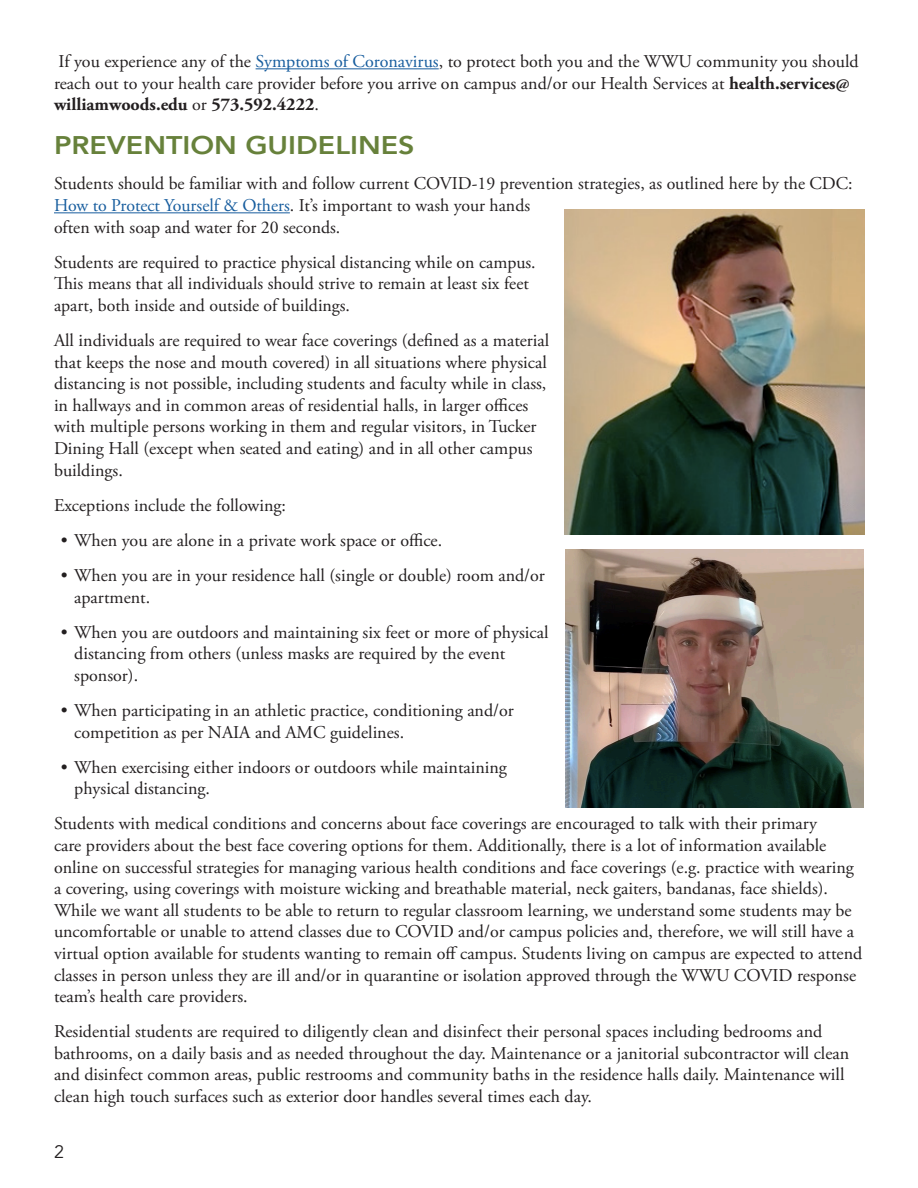
<style>
.page{position:relative;width:918px;height:1188px;background:#fff}
.page>*{position:absolute;margin:0;border:0;box-sizing:border-box;transform-origin:0 0}
.t1{font:800 25.5px "Avenir";color:#67813b;scale:1.12 1}
.t2{font:18px/21.6px "Adobe Garamond Pro";color:#231f20}
.t3{font:18px "Avenir";color:#231f20}
.s1{color:#175d9e}
.s2{font-weight:700}
</style>
<div class="page">
<hr style="left:256px;top:68px;width:183px;height:1px;background:#175d9e">
<hr style="left:54px;top:212px;width:236px;height:1px;background:#175d9e">
<img style="left:565px;top:210px;width:299px;height:325px">
<img style="left:565px;top:549px;width:299px;height:258px">
<p class="t2" style="left:54px;top:51px;width:806px">If you experience any of the <span class="s1">Symptoms of Coronavirus</span>, to protect both you and the WWU community you should reach out to your health care provider before you arrive on campus and/or our Health Services at <span class="s2">health.services@ williamwoods.edu</span> or <span class="s2">573.592.4222</span>.</p>
<p class="t1" style="left:54px;top:126px;width:324px">PREVENTION GUIDELINES</p>
<p class="t2" style="left:54px;top:174px;width:800px">Students should be familiar with and follow current COVID-19 prevention strategies, as outlined here by the CDC:<br><span class="s1">How to Protect Yourself &amp; Others</span>. It’s important to wash your hands<br>often with soap and water for 20 seconds.</p>
<p class="t2" style="left:54px;top:252px;width:483px">Students are required to practice physical distancing while on campus.<br>This means that all individuals should strive to remain at least six feet apart, both inside and outside of buildings.</p>
<p class="t2" style="left:54px;top:330px;width:497px">All individuals are required to wear face coverings (defined as a material that keeps the nose and mouth covered) in all situations where physical distancing is not possible, including students and faculty while in class, in hallways and in common areas of residential halls, in larger offices with multiple persons working in them and regular visitors, in Tucker Dining Hall (except when seated and eating) and in all other campus buildings.</p>
<p class="t2" style="left:54px;top:495px;width:234px">Exceptions include the following:</p>
<p class="t2" style="left:61px;top:530px;width:383px">• When you are alone in a private work space or office.</p>
<p class="t2" style="left:74px;top:565px;width:472px;text-indent:-14px">• When you are in your residence hall (single or double) room and/or apartment.</p>
<p class="t2" style="left:74px;top:622px;width:476px;text-indent:-14px">• When you are outdoors and maintaining six feet or more of physical distancing from others (unless masks are required by the event sponsor).</p>
<p class="t2" style="left:74px;top:700px;width:441px;text-indent:-14px">• When participating in an athletic practice, conditioning and/or competition as per NAIA and AMC guidelines.</p>
<p class="t2" style="left:74px;top:757px;width:434px;text-indent:-14px">• When exercising either indoors or outdoors while maintaining physical distancing.</p>
<p class="t2" style="left:54px;top:813px;width:810px">Students with medical conditions and concerns about face coverings are encouraged to talk with their primary<br>care providers about the best face covering options for them. Additionally, there is a lot of information available online on successful strategies for managing various health conditions and face coverings (e.g. practice with wearing a covering, using coverings with moisture wicking and breathable material, neck gaiters, bandanas, face shields).<br>While we want all students to be able to return to regular classroom learning, we understand some students may be uncomfortable or unable to attend classes due to COVID and/or campus policies and, therefore, we will still have a virtual option available for students wanting to remain off campus. Students living on campus are expected to attend classes in person unless they are ill and/or in quarantine or isolation approved through the WWU COVID response team’s health care providers.</p>
<p class="t2" style="left:54px;top:1021px;width:797px">Residential students are required to diligently clean and disinfect their personal spaces including bedrooms and bathrooms, on a daily basis and as needed throughout the day. Maintenance or a janitorial subcontractor will clean and disinfect common areas, public restrooms and community baths in the residence halls daily. Maintenance will clean high touch surfaces such as exterior door handles several times each day.</p>
<p class="t3" style="left:54px;top:1141px;width:12px">2</p>
</div>
